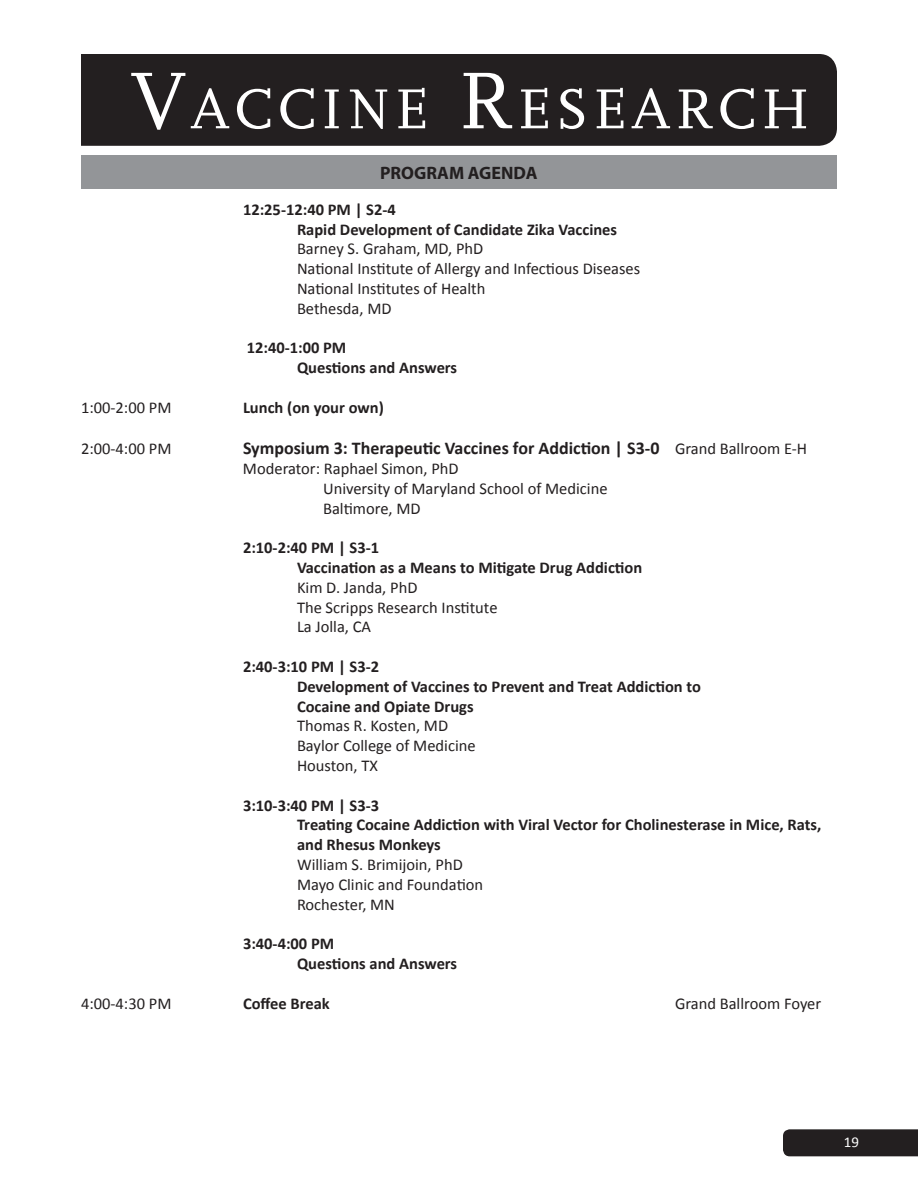
<style>
.page{position:relative;width:918px;height:1188px;background:#fff}
.page>*{position:absolute;margin:0;border:0;box-sizing:border-box;transform-origin:0 0}
.t1{font:58.8px "FF Scala Caps";letter-spacing:.07em;color:#fff}
.t2{font:700 18px "Calibri";color:#231f20}
.t3{font:700 18px "Myriad Pro";color:#231f20}
.t4{font:700 16.5px/19.8px "Calibri";color:#231f20}
.t5{font:16.5px/19.8px "Calibri";color:#231f20}
.t6{font:15px "Calibri";color:#fff}
.s1{font-size:84px}
.s2{font-weight:400;font-size:16.5px}
</style>
<div class="page">
<div style="left:81px;top:155px;width:756px;height:34px;background:#939598"></div>
<div style="left:783px;top:1129px;width:135px;height:27px;background:#231f20"></div>
<div style="left:81px;top:54px;width:756px;height:92px;background:#231f20"></div>
<h1 class="t1" style="left:131px;top:77px;width:681px"><span class="s1">V</span>ACCINE <span class="s1">R</span>ESEARCH</h1>
<p class="t3" style="left:380px;top:161px;width:159px">PROGRAM AGENDA</p>
<p class="t4" style="left:243px;top:199px;width:154px">12:25-12:40 PM | S2-4</p>
<p class="t4" style="left:297px;top:219px;width:322px">Rapid Development of Candidate Zika Vaccines</p>
<p class="t5" style="left:297px;top:239px;width:188px">Barney S. Graham, MD, PhD</p>
<p class="t5" style="left:297px;top:259px;width:345px">National Institute of Allergy and Infectious Diseases<br>National Institutes of Health</p>
<p class="t5" style="left:297px;top:299px;width:96px">Bethesda, MD</p>
<p class="t4" style="left:247px;top:338px;width:101px">12:40-1:00 PM</p>
<p class="t4" style="left:297px;top:358px;width:162px">Questions and Answers</p>
<p class="t5" style="left:81px;top:398px;width:92px">1:00-2:00 PM</p>
<p class="t4" style="left:243px;top:397px;width:142px">Lunch (on your own)</p>
<p class="t5" style="left:81px;top:439px;width:92px">2:00-4:00 PM</p>
<p class="t2" style="left:243px;top:437px;width:566px">Symposium 3: Therapeutic Vaccines for Addiction | S3-0 <span class="s2">Grand Ballroom E-H</span></p>
<p class="t5" style="left:243px;top:459px;width:217px">Moderator: Raphael Simon, PhD</p>
<p class="t5" style="left:323px;top:479px;width:286px">University of Maryland School of Medicine</p>
<p class="t5" style="left:323px;top:498px;width:99px">Baltimore, MD</p>
<p class="t4" style="left:243px;top:538px;width:138px">2:10-2:40 PM | S3-1</p>
<p class="t4" style="left:297px;top:558px;width:347px">Vaccination as a Means to Mitigate Drug Addiction</p>
<p class="t5" style="left:297px;top:578px;width:122px">Kim D. Janda, PhD</p>
<p class="t5" style="left:297px;top:597px;width:202px">The Scripps Research Institute</p>
<p class="t5" style="left:297px;top:617px;width:76px">La Jolla, CA</p>
<p class="t4" style="left:243px;top:657px;width:138px">2:40-3:10 PM | S3-2</p>
<p class="t4" style="left:297px;top:676px;width:405px">Development of Vaccines to Prevent and Treat Addiction to<br>Cocaine and Opiate Drugs</p>
<p class="t5" style="left:297px;top:716px;width:153px">Thomas R. Kosten, MD</p>
<p class="t5" style="left:297px;top:736px;width:180px">Baylor College of Medicine</p>
<p class="t5" style="left:297px;top:756px;width:83px">Houston, TX</p>
<p class="t4" style="left:243px;top:795px;width:138px">3:10-3:40 PM | S3-3</p>
<p class="t4" style="left:297px;top:815px;width:526px">Treating Cocaine Addiction with Viral Vector for Cholinesterase in Mice, Rats, and Rhesus Monkeys</p>
<p class="t5" style="left:297px;top:855px;width:167px">William S. Brimijoin, PhD</p>
<p class="t5" style="left:297px;top:875px;width:188px">Mayo Clinic and Foundation</p>
<p class="t5" style="left:297px;top:894px;width:99px">Rochester, MN</p>
<p class="t4" style="left:243px;top:934px;width:93px">3:40-4:00 PM</p>
<p class="t4" style="left:297px;top:954px;width:162px">Questions and Answers</p>
<p class="t5" style="left:81px;top:993px;width:92px">4:00-4:30 PM</p>
<p class="t4" style="left:243px;top:993px;width:88px">Coffee Break</p>
<p class="t5" style="left:675px;top:993px;width:148px">Grand Ballroom Foyer</p>
<p class="t6" style="left:844px;top:1133px;width:17px">19</p>
</div>
